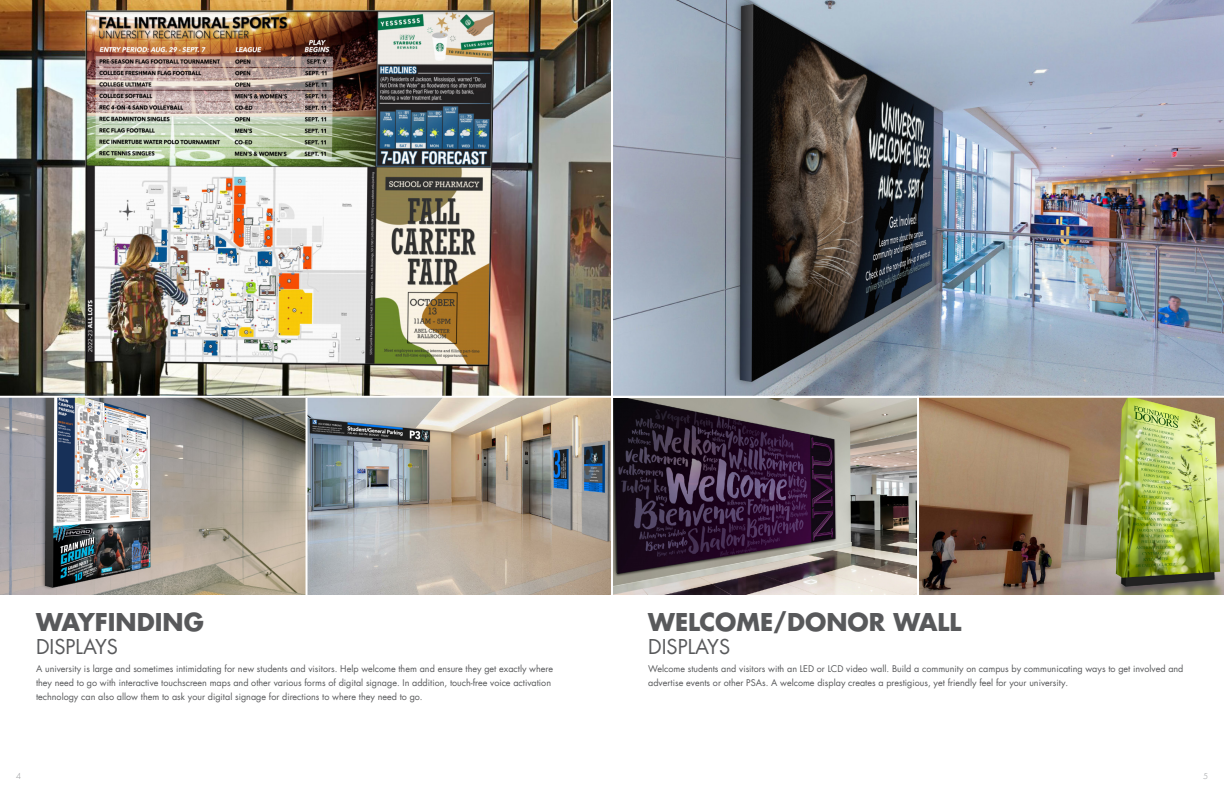
<style>
.page{position:relative;width:1224px;height:792px;background:#fff}
.page>*{position:absolute;margin:0;border:0;box-sizing:border-box;transform-origin:0 0}
.t1{font:700 24px "Futura Com";color:#58595b}
.t2{font:20px "Futura Com";color:#58595b}
.t3{font:9px/14px "Futura Com";color:#58595b}
.t4{font:300 8px "Futura Com";color:#939598}
</style>
<div class="page">
<img style="left:0;top:398px;width:611px;height:197px">
<hr style="left:305px;top:396px;width:2px;height:210px;background:#fff">
<img style="left:0;top:0;width:1224px;height:396px">
<hr style="left:306px;top:398px;width:2px;height:201px;background:#fff">
<img style="left:919px;top:398px;width:305px;height:197px">
<img style="left:613px;top:399px;width:304px;height:196px">
<hr style="left:611px;top:0;width:2px;height:792px;background:#fff">
<h1 class="t1" style="left:36px;top:604px;width:169px">WAYFINDING</h1>
<h2 class="t2" style="left:36px;top:633px;width:84px">DISPLAYS</h2>
<p class="t3" style="left:36px;top:662px;width:519px">A university is large and sometimes intimidating for new students and visitors. Help welcome them and ensure they get exactly where they need to go with interactive touchscreen maps and other various forms of digital signage. In addition, touch-free voice activation technology can also allow them to ask your digital signage for directions to where they need to go.</p>
<h1 class="t1" style="left:648px;top:604px;width:315px">WELCOME/DONOR WALL</h1>
<h2 class="t2" style="left:648px;top:633px;width:84px">DISPLAYS</h2>
<p class="t3" style="left:648px;top:662px;width:537px">Welcome students and visitors with an LED or LCD video wall. Build a community on campus by communicating ways to get involved and advertise events or other PSAs. A welcome display creates a prestigious, yet friendly feel for your university.</p>
<p class="t4" style="left:16px;top:771px;width:6px">4</p>
<p class="t4" style="left:1203px;top:771px;width:6px">5</p>
</div>
